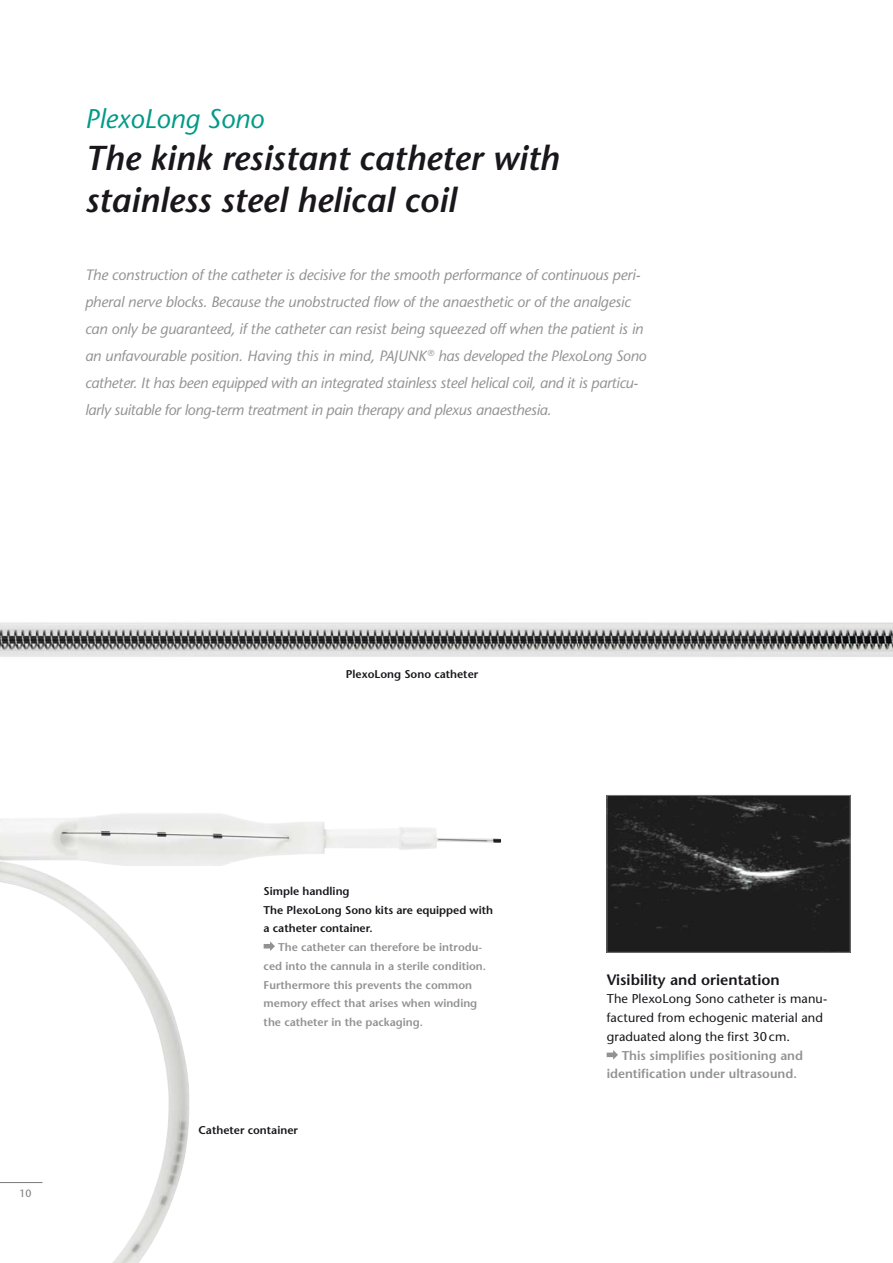
<style>
.page{position:relative;width:893px;height:1263px;background:#fff}
.page>*{position:absolute;margin:0;border:0;box-sizing:border-box;transform-origin:0 0}
.t1{font:italic 600 34.5px/42px "Stone Sans";color:#1a171c}
.t2{font:italic 27px "Stone Sans";color:#009b87}
.t3{font:italic 15px/27px "Stone Sans";letter-spacing:-.01em;color:#929395}
.t4{font:600 15px "Stone Sans";color:#1a171c}
.t5{font:12.75px/18.8px "Stone Sans";letter-spacing:.01em;color:#1a171c}
.t6{font:600 12.75px/18.8px "Stone Sans";color:#929395}
.t7{font:600 11.25px/18.8px "Stone Sans";color:#919294}
.t8{font:600 11.25px/18.8px "Stone Sans";color:#1a171c}
.t9{font:10.5px "Stone Sans";color:#797a7c}
</style>
<div class="page">
<img style="left:609px;top:797px;width:239px;height:153px">
<div style="left:607px;top:795px;width:243px;height:157px;border:1px solid #78797b"></div>
<img style="left:0;top:622px;width:893px;height:35px">
<img style="left:0;top:813px;width:501px;height:450px">
<svg style="left:607px;top:1050px;width:11px;height:10px"></svg>
<svg style="left:264px;top:941px;width:11px;height:10px"></svg>
<hr style="left:0;top:1182px;width:43px;height:1px;background:#797a7c">
<h2 class="t2" style="left:85px;top:108px;width:180px">PlexoLong Sono</h2>
<h1 class="t1" style="left:85px;top:140px;width:476px">The kink resistant catheter with stainless steel helical coil</h1>
<p class="t3" style="left:85px;top:263px;width:563px">The construction of the catheter is decisive for the smooth performance of continuous peri&shy;pheral nerve blocks. Because the unobstructed flow of the anaesthetic or of the analgesic can only be guaranteed, if the catheter can resist being squeezed off when the patient is in an unfavourable position. Having this in mind, PAJUNK <sup>®</sup> has developed the PlexoLong Sono catheter. It has been equipped with an integrated stainless steel helical coil, and it is particu&shy;larly suitable for long-term treatment in pain therapy and plexus anaesthesia.</p>
<p class="t9" style="left:19px;top:1189px;width:14px">10</p>
<p class="t8" style="left:346px;top:666px;width:134px">PlexoLong Sono catheter</p>
<p class="t8" style="left:264px;top:883px;width:231px">Simple handling<br>The PlexoLong Sono kits are equipped with a catheter container.</p>
<p class="t7" style="left:264px;top:939px;width:224px;text-indent:15px">The catheter can therefore be introdu&shy;ced into the cannula in a sterile condition.<br>Furthermore this prevents the common memory effect that arises when winding the catheter in the packaging.</p>
<p class="t8" style="left:198px;top:1121px;width:101px">Catheter container</p>
<p class="t4" style="left:607px;top:974px;width:175px">Visibility and orientation</p>
<p class="t5" style="left:607px;top:991px;width:222px">The PlexoLong Sono catheter is manu&shy;factured from echogenic material and graduated along the first 30 cm.</p>
<p class="t6" style="left:607px;top:1047px;width:198px;text-indent:15px">This simplifies positioning and identification under ultrasound.</p>
</div>
